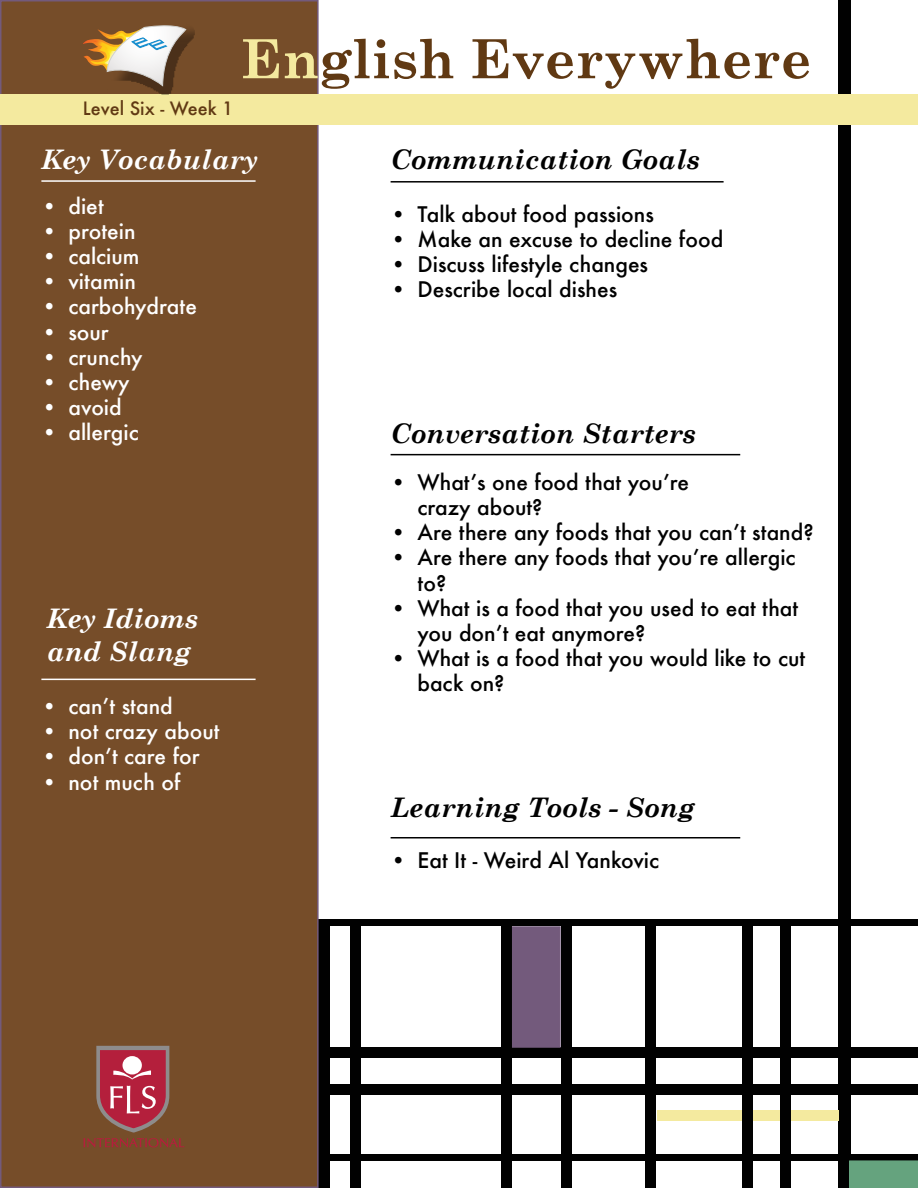
<style>
.page{position:relative;width:918px;height:1188px;background:#fff}
.page>*{position:absolute;margin:0;border:0;box-sizing:border-box;transform-origin:0 0}
.t1{font:700 54px "Century Schoolbook";color:#603913}
.t2{font:italic 700 27px "Century Schoolbook";color:#010101}
.t3{font:italic 700 27px/32.4px "Century Schoolbook";color:#fff}
.t4{font:500 21px/25.2px "Futura";color:#010101}
.t5{font:500 21px "Futura";color:#fff}
.t6{font:500 18px "Futura";color:#603913}
.s1{color:#f4ea9f}
</style>
<div class="page">
<div style="left:317px;top:920px;width:12px;height:268px;background:#010101"></div>
<div style="left:350px;top:924px;width:11px;height:264px;background:#010101"></div>
<div style="left:839px;top:0;width:12px;height:1188px;background:#010101"></div>
<div style="left:0;top:1048px;width:918px;height:10px;background:#010101"></div>
<div style="left:657px;top:1110px;width:182px;height:11px;background:#f4ea9f"></div>
<div style="left:317px;top:920px;width:601px;height:6px;background:#010101"></div>
<div style="left:501px;top:924px;width:11px;height:264px;background:#010101"></div>
<div style="left:561px;top:926px;width:10px;height:262px;background:#010101"></div>
<div style="left:645px;top:924px;width:11px;height:264px;background:#010101"></div>
<div style="left:512px;top:926px;width:49px;height:122px;background:#735a7c;border:2px solid #735a7c"></div>
<div style="left:317px;top:1085px;width:601px;height:10px;background:#010101"></div>
<div style="left:319px;top:1154px;width:599px;height:6px;background:#010101"></div>
<div style="left:742px;top:924px;width:11px;height:264px;background:#010101"></div>
<div style="left:780px;top:920px;width:11px;height:268px;background:#010101"></div>
<div style="left:849px;top:1160px;width:69px;height:28px;background:#65a37e"></div>
<div style="left:1px;top:1px;width:317px;height:1186px;background:#764d29"></div>
<div style="left:0;top:0;width:319px;height:1188px;border:2px solid #735a7c"></div>
<div style="left:0;top:94px;width:917px;height:31px;background:#f4ea9f"></div>
<hr style="left:41px;top:180px;width:215px;height:2px;background:#fff">
<hr style="left:41px;top:679px;width:215px;height:1px;background:#fff">
<svg style="left:84px;top:1046px;width:100px;height:101px"></svg>
<hr style="left:391px;top:181px;width:333px;height:2px;background:#010101">
<hr style="left:391px;top:454px;width:349px;height:1px;background:#010101">
<hr style="left:391px;top:837px;width:349px;height:1px;background:#010101">
<img style="left:148px;top:29px;width:47px;height:66px">
<svg style="left:83px;top:25px;width:104px;height:62px"></svg>
<p class="t6" style="left:83px;top:96px;width:152px">Level Six - Week 1</p>
<h1 class="t1" style="left:241px;top:26px;width:572px"><span class="s1">En</span>glish Everywhere</h1>
<p class="t3" style="left:41px;top:143px;width:218px">Key Vocabulary</p>
<p class="t5" style="left:41px;top:191px;width:64px">• diet</p>
<p class="t5" style="left:41px;top:217px;width:96px">• protein</p>
<p class="t5" style="left:41px;top:242px;width:100px">• calcium</p>
<p class="t5" style="left:41px;top:267px;width:96px">• vitamin</p>
<p class="t5" style="left:41px;top:292px;width:157px">• carbohydrate</p>
<p class="t5" style="left:41px;top:317px;width:69px">• sour</p>
<p class="t5" style="left:41px;top:343px;width:103px">• crunchy</p>
<p class="t5" style="left:41px;top:368px;width:90px">• chewy</p>
<p class="t5" style="left:41px;top:393px;width:82px">• avoid</p>
<p class="t5" style="left:41px;top:418px;width:99px">• allergic</p>
<p class="t3" style="left:47px;top:602px;width:153px">Key Idioms and Slang</p>
<p class="t5" style="left:41px;top:692px;width:133px">• canʼt stand</p>
<p class="t5" style="left:41px;top:717px;width:180px">• not crazy about</p>
<p class="t5" style="left:41px;top:742px;width:160px">• donʼt care for</p>
<p class="t5" style="left:41px;top:767px;width:140px">• not much of</p>
<p class="t2" style="left:391px;top:143px;width:311px">Communication Goals</p>
<p class="t4" style="left:391px;top:201px;width:265px">• Talk about food passions</p>
<p class="t4" style="left:391px;top:226px;width:334px">• Make an excuse to decline food</p>
<p class="t4" style="left:391px;top:251px;width:259px">• Discuss lifestyle changes</p>
<p class="t4" style="left:391px;top:277px;width:228px">• Describe local dishes</p>
<p class="t2" style="left:391px;top:416px;width:307px">Conversation Starters</p>
<p class="t4" style="left:418px;top:469px;width:273px;text-indent:-27px">• Whatʼs one food that youʼre crazy about?</p>
<p class="t4" style="left:391px;top:520px;width:425px">• Are there any foods that you canʼt stand?</p>
<p class="t4" style="left:418px;top:545px;width:380px;text-indent:-27px">• Are there any foods that youʼre allergic to?</p>
<p class="t4" style="left:418px;top:595px;width:382px;text-indent:-27px">• What is a food that you used to eat that you donʼt eat anymore?</p>
<p class="t4" style="left:417px;top:646px;width:389px;text-indent:-27px">• What is a food that you would like to cut back on?</p>
<p class="t2" style="left:391px;top:790px;width:306px">Learning Tools - Song</p>
<p class="t4" style="left:391px;top:847px;width:270px">• Eat It - Weird Al Yankovic</p>
</div>
